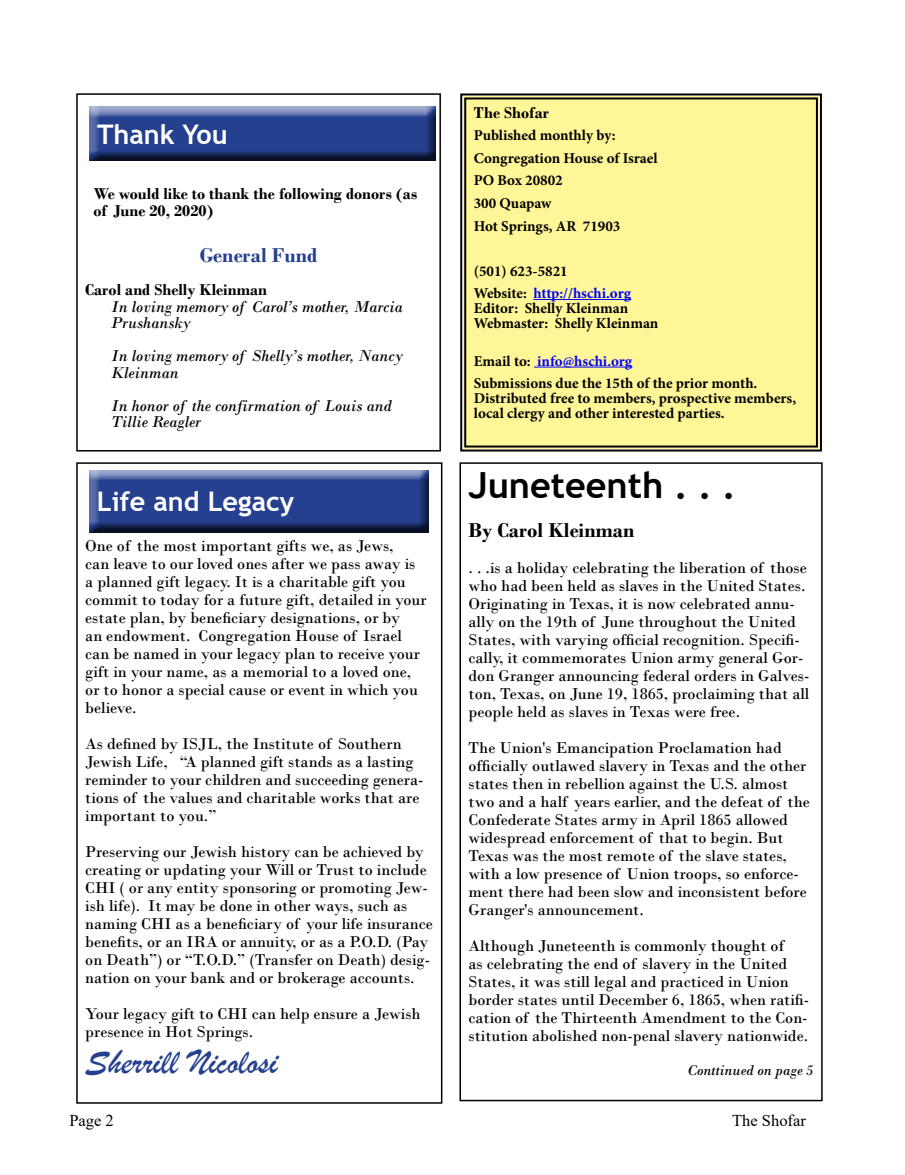
<style>
.page{position:relative;width:905px;height:1175px;background:#fff}
.page>*{position:absolute;margin:0;border:0;box-sizing:border-box;transform-origin:0 0}
.t1{font:36px "Brush Script";color:#25408f}
.t2{font:700 36px "Trebuchet MS";color:#000}
.t3{font:700 27px "Trebuchet MS";color:#fff}
.t4{font:700 21px "Bodoni";color:#000}
.t5{font:700 21px "Bodoni";color:#25408f}
.t6{font:16.5px/18px "Bodoni";color:#000}
.t7{font:italic 16.5px/16.5px "Bodoni";color:#000}
.t8{font:700 16.5px/16.5px "Bodoni";color:#000}
.t9{font:16.5px "Times New Roman";color:#000}
.t10{font:700 15px/22.5px "Minion Pro";color:#000}
.t11{font:italic 15px "Bodoni";color:#000}
.s1{color:#00f}
</style>
<div class="page">
<div style="left:460px;top:93px;width:362px;height:359px;background:#fff797"></div>
<div style="left:464px;top:97px;width:353px;height:350px;border:2px solid #000"></div>
<div style="left:76px;top:93px;width:365px;height:358px;border:2px solid #000"></div>
<div style="left:81px;top:106px;width:358px;height:57px;background:#fff"></div>
<div style="left:83px;top:107px;width:356px;height:56px;background:#000;opacity:.75"></div>
<div style="left:76px;top:462px;width:366px;height:641px;border:2px solid #000"></div>
<div style="left:83px;top:470px;width:347px;height:63px;background:#000;opacity:.75"></div>
<div style="left:459px;top:462px;width:363px;height:639px;border:2px solid #000"></div>
<h2 class="t3" style="left:97px;top:117px;width:132px">Thank You</h2>
<p class="t8" style="left:93px;top:185px;width:325px">We would like to thank the following donors (as of June 20, 2020)</p>
<p class="t5" style="left:200px;top:243px;width:119px">General Fund</p>
<p class="t8" style="left:85px;top:282px;width:183px">Carol and Shelly Kleinman</p>
<p class="t7" style="left:111px;top:298px;width:293px">In loving memory of Carol’s mother, Marcia<br>Prushansky</p>
<p class="t7" style="left:111px;top:348px;width:293px">In loving memory of Shelly’s mother, Nancy<br>Kleinman</p>
<p class="t7" style="left:111px;top:397px;width:283px">In honor of the confirmation of Louis and<br>Tillie Reagler</p>
<h2 class="t3" style="left:97px;top:484px;width:199px">Life and Legacy</h2>
<p class="t6" style="left:85px;top:537px;width:343px">One of the most important gifts we, as Jews,<br>can leave to our loved ones after we pass away is a planned gift legacy. It is a charitable gift you commit to today for a future gift, detailed in your estate plan, by beneficiary designations, or by<br>an endowment. Congregation House of Israel can be named in your legacy plan to receive your gift in your name, as a memorial to a loved one, or to honor a special cause or event in which you believe.</p>
<p class="t6" style="left:85px;top:735px;width:340px">As defined by ISJL, the Institute of Southern Jewish Life, “A planned gift stands as a lasting reminder to your children and succeeding genera&shy;tions of the values and charitable works that are important to you.”</p>
<p class="t6" style="left:85px;top:843px;width:349px">Preserving our Jewish history can be achieved by creating or updating your Will or Trust to include CHI ( or any entity sponsoring or promoting Jew&shy;ish life). It may be done in other ways, such as naming CHI as a beneficiary of your life insurance benefits, or an IRA or annuity, or as a P.O.D. (Pay on Death”) or “T.O.D.” (Transfer on Death) desig&shy;nation on your bank and or brokerage accounts.</p>
<p class="t6" style="left:85px;top:1005px;width:337px">Your legacy gift to CHI can help ensure a Jewish presence in Hot Springs.</p>
<h1 class="t1" style="left:85px;top:1040px;width:194px">Sherrill Nicolosi</h1>
<p class="t8" style="left:473px;top:104px;width:77px">The Shofar</p>
<p class="t10" style="left:473px;top:124px;width:185px">Published monthly by:<br>Congregation House of Israel<br>PO Box 20802<br>300 Quapaw<br>Hot Springs, AR 71903</p>
<p class="t10" style="left:473px;top:259px;width:159px">(501) 623-5821<br>Website: <span class="s1">http://hschi.org</span></p>
<p class="t10" style="left:473px;top:300px;width:186px;line-height:15px">Editor: Shelly Kleinman<br>Webmaster: Shelly Kleinman</p>
<p class="t10" style="left:473px;top:349px;width:285px">Email to: <span class="s1">info@hschi.org<br></span>Submissions due the 15th of the prior month.</p>
<p class="t10" style="left:473px;top:390px;width:324px;line-height:15px">Distributed free to members, prospective members, local clergy and other interested parties.</p>
<h1 class="t2" style="left:468px;top:462px;width:269px">Juneteenth . . .</h1>
<p class="t4" style="left:468px;top:517px;width:167px">By Carol Kleinman</p>
<p class="t6" style="left:468px;top:558px;width:342px">. . .is a holiday celebrating the liberation of those who had been held as slaves in the United States.<br>Originating in Texas, it is now celebrated annu&shy;ally on the 19th of June throughout the United States, with varying official recognition. Specifi&shy;cally, it commemorates Union army general Gor&shy;don Granger announcing federal orders in Galves&shy;ton, Texas, on June 19, 1865, proclaiming that all people held as slaves in Texas were free.</p>
<p class="t6" style="left:468px;top:738px;width:343px">The Union's Emancipation Proclamation had officially outlawed slavery in Texas and the other states then in rebellion against the U.S. almost two and a half years earlier, and the defeat of the Confederate States army in April 1865 allowed widespread enforcement of that to begin. But Texas was the most remote of the slave states, with a low presence of Union troops, so enforce&shy;ment there had been slow and inconsistent before Granger's announcement.</p>
<p class="t6" style="left:468px;top:936px;width:342px">Although Juneteenth is commonly thought of<br>as celebrating the end of slavery in the United States, it was still legal and practiced in Union border states until December 6, 1865, when ratifi&shy;cation of the Thirteenth Amendment to the Con&shy;stitution abolished non-penal slavery nationwide.</p>
<p class="t11" style="left:687px;top:1061px;width:128px">Conttinued on page 5</p>
<p class="t9" style="left:69px;top:1109px;width:46px">Page 2</p>
<p class="t9" style="left:732px;top:1109px;width:75px">The Shofar</p>
</div>
